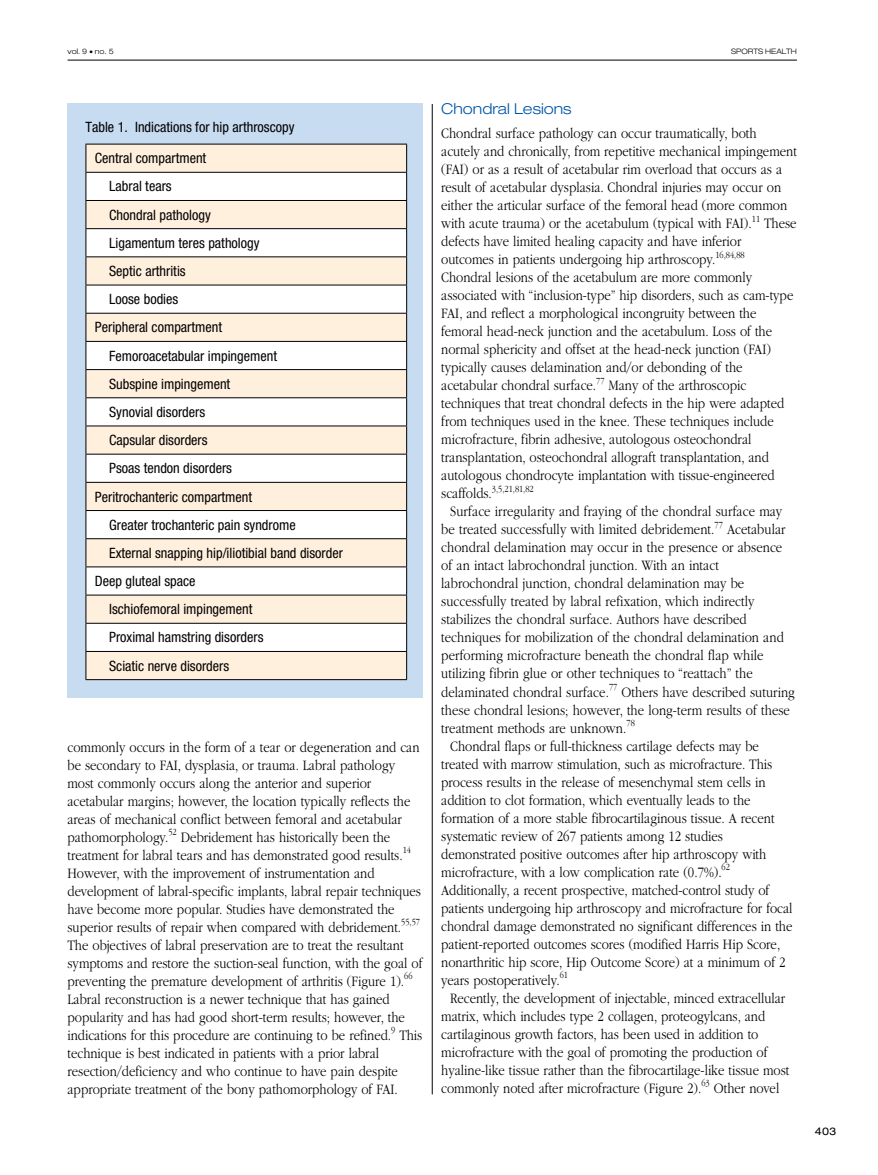
<style>
.page{position:relative;width:878px;height:1175px;background:#fff}
.page>*{position:absolute;margin:0;border:0;box-sizing:border-box;transform-origin:0 0}
.t1{font:300 15px/18px "ITC Garamond Std";color:#000;scale:.85 1}
.t2{font:300 expanded 15px "Helvetica Neue LT Std";color:#0057a8}
.t3{font:condensed 14.25px "Helvetica Neue LT Std";color:#000}
.t4{font:expanded 10.5px "Helvetica Neue LT Std";color:#000}
.t5{font:300 9.75px "ITC Garamond Std";color:#000;scale:.85 1}
.t6{font:300 expanded 7.5px "Helvetica Neue LT Std";color:#000}
</style>
<div class="page">
<hr style="left:68px;top:60px;width:728px;height:1px;background:#000">
<hr style="left:432px;top:104px;width:1px;height:990px;background:#000">
<div style="left:68px;top:104px;width:355px;height:594px;background:#c7dbf1"></div>
<div style="left:87px;top:145px;width:319px;height:534px;background:#fff0de"></div>
<svg style="left:87px;top:173px;width:319px;height:478px;background:#fcf5ed"></svg>
<hr style="left:86px;top:144px;width:321px;height:1px;background:#000">
<hr style="left:86px;top:172px;width:321px;height:1px;background:#000">
<hr style="left:86px;top:200px;width:321px;height:1px;background:#000">
<hr style="left:86px;top:228px;width:321px;height:1px;background:#000">
<hr style="left:86px;top:256px;width:321px;height:1px;background:#000">
<hr style="left:86px;top:285px;width:321px;height:1px;background:#000">
<hr style="left:86px;top:313px;width:321px;height:1px;background:#000">
<hr style="left:86px;top:341px;width:321px;height:1px;background:#000">
<hr style="left:86px;top:369px;width:321px;height:1px;background:#000">
<hr style="left:86px;top:397px;width:321px;height:1px;background:#000">
<hr style="left:86px;top:425px;width:321px;height:1px;background:#000">
<hr style="left:86px;top:454px;width:321px;height:1px;background:#000">
<hr style="left:86px;top:482px;width:321px;height:1px;background:#000">
<hr style="left:86px;top:510px;width:321px;height:1px;background:#000">
<hr style="left:86px;top:538px;width:321px;height:1px;background:#000">
<hr style="left:86px;top:566px;width:321px;height:1px;background:#000">
<hr style="left:86px;top:594px;width:321px;height:1px;background:#000">
<hr style="left:86px;top:623px;width:321px;height:1px;background:#000">
<hr style="left:86px;top:651px;width:321px;height:1px;background:#000">
<svg style="left:86px;top:144px;width:1px;height:535px"></svg>
<svg style="left:406px;top:144px;width:1px;height:535px"></svg>
<hr style="left:86px;top:679px;width:321px;height:1px;background:#000">
<p class="t6" style="left:68px;top:47px;width:48px">vol. 9 • no. 5</p>
<p class="t6" style="left:731px;top:47px;width:67px">SPORTS HEALTH</p>
<p class="t3" style="left:86px;top:118px;width:210px">Table 1. Indications for hip arthroscopy</p>
<p class="t3" style="left:95px;top:150px;width:113px">Central compartment</p>
<p class="t3" style="left:109px;top:178px;width:64px">Labral tears</p>
<p class="t3" style="left:109px;top:206px;width:103px">Chondral pathology</p>
<p class="t3" style="left:109px;top:234px;width:152px">Ligamentum teres pathology</p>
<p class="t3" style="left:109px;top:263px;width:78px">Septic arthritis</p>
<p class="t3" style="left:109px;top:291px;width:71px">Loose bodies</p>
<p class="t3" style="left:95px;top:319px;width:129px">Peripheral compartment</p>
<p class="t3" style="left:109px;top:347px;width:169px">Femoroacetabular impingement</p>
<p class="t3" style="left:109px;top:375px;width:123px">Subspine impingement</p>
<p class="t3" style="left:109px;top:403px;width:97px">Synovial disorders</p>
<p class="t3" style="left:109px;top:432px;width:100px">Capsular disorders</p>
<p class="t3" style="left:109px;top:460px;width:124px">Psoas tendon disorders</p>
<p class="t3" style="left:95px;top:488px;width:159px">Peritrochanteric compartment</p>
<p class="t3" style="left:109px;top:516px;width:188px">Greater trochanteric pain syndrome</p>
<p class="t3" style="left:109px;top:544px;width:235px">External snapping hip/iliotibial band disorder</p>
<p class="t3" style="left:95px;top:573px;width:102px">Deep gluteal space</p>
<p class="t3" style="left:109px;top:601px;width:145px">Ischiofemoral impingement</p>
<p class="t3" style="left:109px;top:629px;width:156px">Proximal hamstring disorders</p>
<p class="t3" style="left:109px;top:657px;width:121px">Sciatic nerve disorders</p>
<p class="t1" style="left:67px;top:738px;width:415px">commonly occurs in the form of a tear or degeneration and can be secondary to FAI, dysplasia, or trauma. Labral pathology most commonly occurs along the anterior and superior acetabular margins; however, the location typically reflects the areas of mechanical conflict between femoral and acetabular pathomorphology.<sup>52</sup> Debridement has historically been the treatment for labral tears and has demonstrated good results.</p>
<p class="t5" style="left:402px;top:845px;width:11px">14</p>
<p class="t1" style="left:67px;top:864px;width:417px">However, with the improvement of instrumentation and development of labral-specific implants, labral repair techniques have become more popular. Studies have demonstrated the superior results of repair when compared with debridement.</p>
<p class="t5" style="left:401px;top:917px;width:24px">55,57</p>
<p class="t1" style="left:67px;top:936px;width:419px">The objectives of labral preservation are to treat the resultant symptoms and restore the suction-seal function, with the goal of preventing the premature development of arthritis (Figure 1).</p>
<p class="t5" style="left:404px;top:971px;width:11px">66</p>
<p class="t1" style="left:67px;top:990px;width:398px">Labral reconstruction is a newer technique that has gained popularity and has had good short-term results; however, the indications for this procedure are continuing to be refined.</p>
<p class="t5" style="left:391px;top:1025px;width:6px">9</p>
<p class="t1" style="left:399px;top:1026px;width:29px">This</p>
<p class="t1" style="left:67px;top:1044px;width:390px">technique is best indicated in patients with a prior labral resection/deficiency and who continue to have pain despite appropriate treatment of the bony pathomorphology of FAI.</p>
<p class="t2" style="left:441px;top:100px;width:132px">Chondral Lesions</p>
<p class="t1" style="left:441px;top:125px;width:420px">Chondral surface pathology can occur traumatically, both acutely and chronically, from repetitive mechanical impingement (FAI) or as a result of acetabular rim overload that occurs as a result of acetabular dysplasia. Chondral injuries may occur on either the articular surface of the femoral head (more common with acute trauma) or the acetabulum (typical with FAI).</p>
<p class="t5" style="left:751px;top:213px;width:11px">11</p>
<p class="t1" style="left:764px;top:215px;width:40px">These</p>
<p class="t1" style="left:441px;top:233px;width:354px">defects have limited healing capacity and have inferior outcomes in patients undergoing hip arthroscopy.</p>
<p class="t5" style="left:715px;top:249px;width:36px">16,84,88</p>
<p class="t1" style="left:441px;top:269px;width:416px">Chondral lesions of the acetabulum are more commonly associated with “inclusion-type” hip disorders, such as cam-type FAI, and reflect a morphological incongruity between the femoral head-neck junction and the acetabulum. Loss of the normal sphericity and offset at the head-neck junction (FAI) typically causes delamination and/or debonding of the acetabular chondral surface.</p>
<p class="t5" style="left:596px;top:375px;width:11px">77</p>
<p class="t1" style="left:441px;top:377px;width:405px;text-indent:167px">Many of the arthroscopic techniques that treat chondral defects in the hip were adapted from techniques used in the knee. These techniques include microfracture, fibrin adhesive, autologous osteochondral transplantation, osteochondral allograft transplantation, and autologous chondrocyte implantation with tissue-engineered scaffolds.</p>
<p class="t5" style="left:492px;top:483px;width:51px">3,5,21,81,82</p>
<p class="t1" style="left:441px;top:503px;width:402px;text-indent:9px">Surface irregularity and fraying of the chondral surface may be treated successfully with limited debridement.</p>
<p class="t5" style="left:714px;top:519px;width:11px">77</p>
<p class="t1" style="left:441px;top:521px;width:406px;text-indent:286px">Acetabular chondral delamination may occur in the presence or absence of an intact labrochondral junction. With an intact labrochondral junction, chondral delamination may be successfully treated by labral refixation, which indirectly stabilizes the chondral surface. Authors have described techniques for mobilization of the chondral delamination and performing microfracture beneath the chondral flap while utilizing fibrin glue or other techniques to “reattach” the delaminated chondral surface.</p>
<p class="t5" style="left:609px;top:681px;width:11px">77</p>
<p class="t1" style="left:441px;top:683px;width:417px;text-indent:180px">Others have described suturing these chondral lesions; however, the long-term results of these treatment methods are unknown.</p>
<p class="t5" style="left:626px;top:717px;width:11px">78</p>
<p class="t1" style="left:441px;top:737px;width:393px;text-indent:9px">Chondral flaps or full-thickness cartilage defects may be treated with marrow stimulation, such as microfracture. This process results in the release of mesenchymal stem cells in addition to clot formation, which eventually leads to the formation of a more stable fibrocartilaginous tissue. A recent systematic review of 267 patients among 12 studies demonstrated positive outcomes after hip arthroscopy with microfracture, with a low complication rate (0.7%).</p>
<p class="t5" style="left:721px;top:861px;width:11px">62</p>
<p class="t1" style="left:441px;top:881px;width:415px">Additionally, a recent prospective, matched-control study of patients undergoing hip arthroscopy and microfracture for focal chondral damage demonstrated no significant differences in the patient-reported outcomes scores (modified Harris Hip Score, nonarthritic hip score, Hip Outcome Score) at a minimum of 2 years postoperatively.</p>
<p class="t5" style="left:559px;top:969px;width:11px">61</p>
<p class="t1" style="left:441px;top:989px;width:411px;text-indent:9px">Recently, the development of injectable, minced extracellular matrix, which includes type 2 collagen, proteogylcans, and cartilaginous growth factors, has been used in addition to microfracture with the goal of promoting the production of hyaline-like tissue rather than the fibrocartilage-like tissue most commonly noted after microfracture (Figure 2).</p>
<p class="t5" style="left:701px;top:1077px;width:11px">63</p>
<p class="t1" style="left:713px;top:1079px;width:78px">Other novel</p>
<p class="t4" style="left:814px;top:1125px;width:23px">403</p>
</div>
